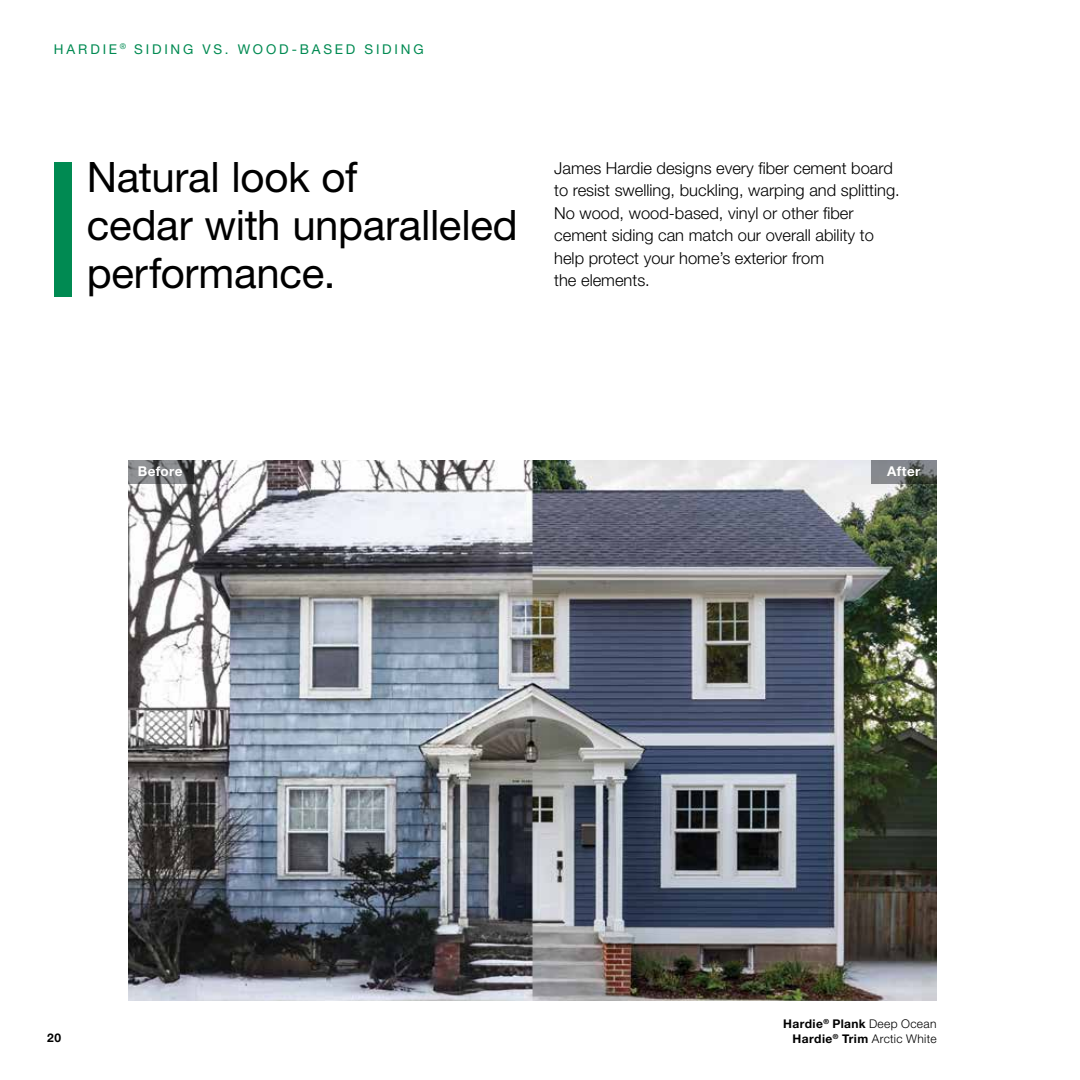
<style>
.page{position:relative;width:1080px;height:1080px;background:#fff}
.page>*{position:absolute;margin:0;border:0;box-sizing:border-box;transform-origin:0 0}
.t1{font:42px/48px "Helvetica Neue LT Pro";letter-spacing:-.005em;color:#000}
.t2{font:300 16.5px/22.5px "Helvetica Neue LT Pro";color:#000}
.t3{font:13.5px "Helvetica Neue LT Pro";letter-spacing:.205em;color:#008a52}
.t4{font:700 13.5px "Helvetica Neue LT Pro";letter-spacing:.03em;color:#fff}
.t5{font:700 12px/15px "Helvetica Neue LT Pro";letter-spacing:.035em;color:#000;text-align:right}
.s1{font-weight:300}
</style>
<div class="page">
<img style="left:128px;top:461px;width:809px;height:540px">
<svg style="left:128px;top:461px;width:66px;height:23px;background:#727376"></svg>
<svg style="left:871px;top:461px;width:66px;height:23px;background:#6f7373"></svg>
<div style="left:54px;top:162px;width:17px;height:134px;background:#008a52"></div>
<p class="t3" style="left:54px;top:41px;width:371px">HARDIE <sup>®</sup> SIDING VS. WOOD-BASED SIDING</p>
<h1 class="t1" style="left:87px;top:152px;width:433px">Natural look of<br>cedar with unparalleled performance.</h1>
<p class="t2" style="left:554px;top:156px;width:347px">James Hardie designs every fiber cement board to resist swelling, buckling, warping and splitting.<br>No wood, wood-based, vinyl or other fiber cement siding can match our overall ability to help protect your home’s exterior from<br>the elements.</p>
<p class="t4" style="left:138px;top:463px;width:46px">Before</p>
<p class="t4" style="left:887px;top:463px;width:35px">After</p>
<p class="t5" style="left:47px;top:1030px;width:15px">20</p>
<p class="t5" style="left:783px;top:1016px;width:155px">Hardie<sup>®</sup> Plank <span class="s1">Deep Ocean<br></span>Hardie<sup>®</sup> Trim <span class="s1">Arctic White</span></p>
</div>
